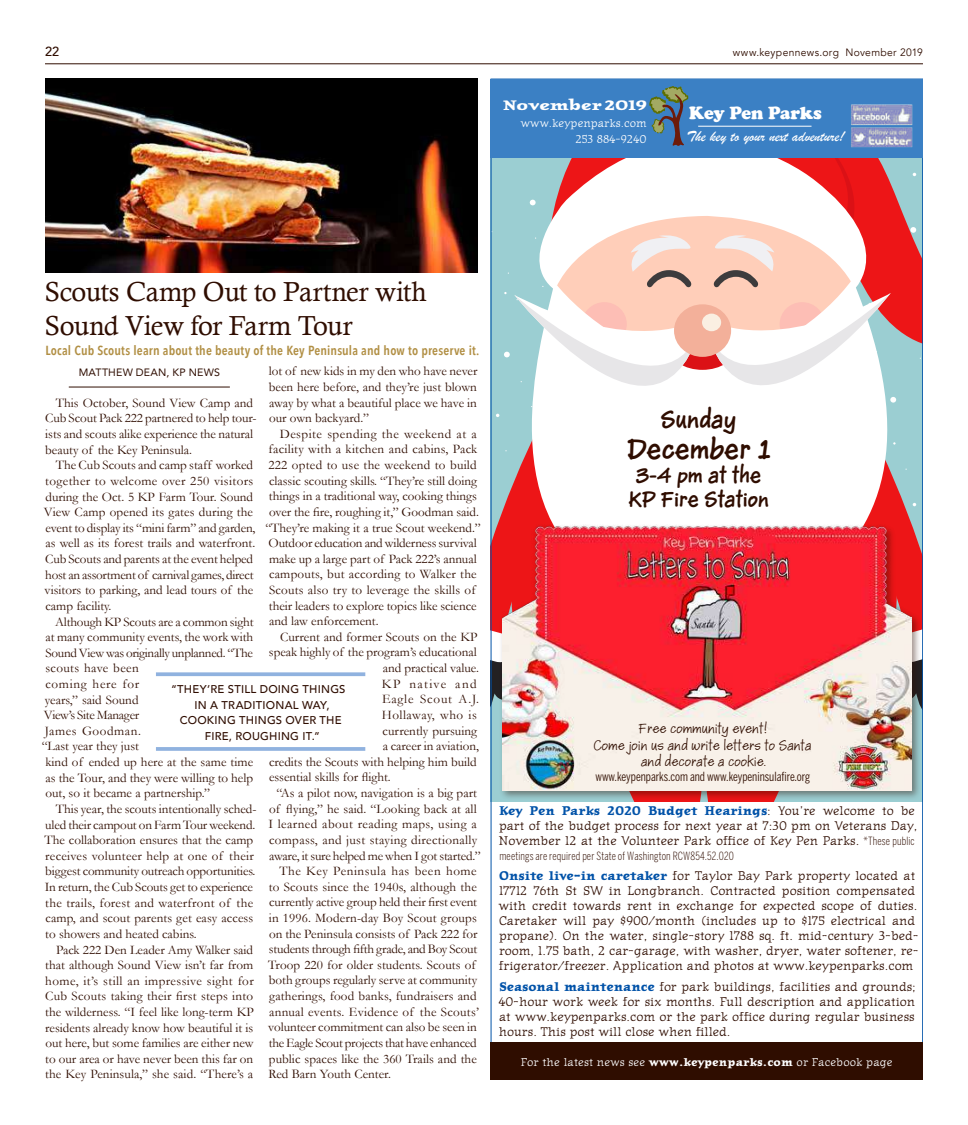
<style>
.page{position:relative;width:968px;height:1125px;background:#fff}
.page>*{position:absolute;margin:0;border:0;box-sizing:border-box;transform-origin:0 0}
.t1{font:27.5px/33.8px "Calisto";letter-spacing:-.015em;color:#2f0d00}
.t2{font:700 26.25px "Janie Hmk";color:#2f0d00}
.t3{font:700 22.5px "Janie Hmk";color:#2f0d00}
.t4{font:700 20px/24px "Janie Hmk";color:#2f0d00;text-align:center}
.t5{font:900 18.25px "Cooper";letter-spacing:-.01em;color:#fff}
.t6{font:800 16.25px "Journal";letter-spacing:-.035em;color:#fff}
.t7{font:15.5px "Brush Script";color:#fff}
.t8{font:13.75px/16.5px "Janie Hmk";color:#2f0d00;text-align:center}
.t9{font:13.12px/15.6px "Garamond";color:#2f0d00}
.t10{font:13.12px "Garamond";letter-spacing:-.02em;color:#2f0d00}
.t11{font:600 13.12px "Avenir Next Condensed";letter-spacing:.01em;color:#b18f44}
.t12{font:13.12px "Garamond";letter-spacing:.04em;color:#2f0d00}
.t13{font:13.12px "Garamond";letter-spacing:.025em;color:#2f0d00}
.t14{font:13.12px "Garamond";letter-spacing:.02em;color:#2f0d00}
.t15{font:13.12px "Garamond";letter-spacing:.03em;color:#2f0d00}
.t16{font:13.12px "Garamond";letter-spacing:.06em;color:#2f0d00}
.t17{font:13.12px "Garamond";letter-spacing:.105em;color:#2f0d00}
.t18{font:500 13.12px "Avenir";color:#2f0d00}
.t19{font:12.5px/15px "Journal Text";color:#2f0d00}
.t20{font:700 12.5px "Journal";color:#0152a8}
.t21{font:12.5px "Benton Sans Comp";color:#2f0d00}
.t22{font:11.25px/16.2px "Journal Text";letter-spacing:.01em;color:#fff;text-align:right}
.t23{font:500 11.25px "Avenir";letter-spacing:.02em;color:#2f0d00}
.t24{font:300 extra-condensed 11.25px "Benton Sans";letter-spacing:.01em;color:#2f0d00}
.t25{font:10.62px "Avenir";letter-spacing:.035em;color:#2f0d00}
.t26{font:10.62px "Avenir";letter-spacing:.015em;color:#2f0d00}
.s1{font-family:"Journal Text";font-weight:400;color:#2f0d00}
.s2{font-family:"Benton Sans";font-weight:300;font-stretch:extra-condensed;font-size:11.25px}
.s3{font-family:"Journal";font-weight:700;color:#0152a8}
.s4{font-family:"Journal";font-weight:700}
</style>
<div class="page">
<hr style="left:45px;top:64px;width:877px;height:1px;background:#2f0d00">
<hr style="left:69px;top:387px;width:161px;height:1px;background:#2f0d00">
<svg style="left:156px;top:672px;width:209px;height:4px"></svg>
<svg style="left:156px;top:747px;width:209px;height:4px"></svg>
<img style="left:45px;top:79px;width:432px;height:193px">
<div style="left:490px;top:79px;width:432px;height:79px;background:#3b80c4"></div>
<svg style="left:490px;top:86px;width:432px;height:716px"></svg>
<hr style="left:698px;top:126px;width:113px;height:1px;background:#fff">
<div style="left:490px;top:1043px;width:432px;height:37px;background:#2f0d00"></div>
<div style="left:498px;top:524px;width:424px;height:277px;background:#2f0d00;opacity:.45"></div>
<img style="left:502px;top:501px;width:409px;height:290px">
<p class="t18" style="left:45px;top:40px;width:16px">22</p>
<p class="t25" style="left:732px;top:46px;width:192px">www.keypennews.org November 2019</p>
<p class="t6" style="left:503px;top:96px;width:146px">November2019</p>
<p class="t22" style="left:520px;top:115px;width:128px">www.keypenparks.com<br>253 884-9240</p>
<h3 class="t5" style="left:689px;top:103px;width:134px">Key Pen Parks</h3>
<p class="t7" style="left:687px;top:127px;width:159px">The key to your next adventure!</p>
<h1 class="t1" style="left:45px;top:275px;width:383px">Scouts Camp Out to Partner with<br>Sound View for Farm Tour</h1>
<p class="t11" style="left:45px;top:339px;width:435px">Local Cub Scouts learn about the beauty of the Key Peninsula and how to preserve it.</p>
<p class="t26" style="left:79px;top:363px;width:143px">MATTHEW DEAN, KP NEWS</p>
<p class="t9" style="left:45px;top:395px;width:213px;text-indent:11px">This October, Sound View Camp and Cub Scout Pack 222 partnered to help tour&shy;ists and scouts alike experience the natural beauty of the Key Peninsula.</p>
<p class="t9" style="left:44px;top:457px;width:213px;text-indent:12px">The Cub Scouts and camp staff worked together to welcome over 250 visitors during the Oct. 5 KP Farm Tour. Sound View Camp opened its gates during the event to display its “mini farm” and garden, as well as its forest trails and waterfront.<br>Cub Scouts and parents at the event helped host an assortment of carnival games, direct visitors to parking, and lead tours of the camp facility.</p>
<p class="t9" style="left:42px;top:613px;width:213px;text-indent:13px">Although KP Scouts are a common sight at many community events, the work with<br>Sound View was originally unplanned. “The scouts have been<br>coming here for<br>years,” said Sound<br>View’s Site Manager<br>James Goodman.<br>“Last year they just<br>kind of ended up here at the same time as the Tour, and they were willing to help out, so it became a partnership.”</p>
<p class="t9" style="left:45px;top:801px;width:213px;text-indent:11px">This year, the scouts intentionally sched&shy;uled their campout on Farm Tour weekend.<br>The collaboration ensures that the camp receives volunteer help at one of their biggest community outreach opportunities.<br>In return, the Cub Scouts get to experience the trails, forest and waterfront of the camp, and scout parents get easy access to showers and heated cabins.</p>
<p class="t9" style="left:45px;top:941px;width:210px;text-align:justify;text-indent:11px">Pack 222 Den Leader Amy Walker said that although Sound View isn’t far from home, it’s still an impressive sight for Cub Scouts taking their first steps into the wilderness. “I feel like long-term KP residents already know how beautiful it is out here, but some families are either new to our area or have never been this far on the Key Peninsula,” she said. “There’s a</p>
<p class="t9" style="left:269px;top:363px;width:210px;text-align:justify">lot of new kids in my den who have never been here before, and they’re just blown away by what a beautiful place we have in our own backyard.”</p>
<p class="t9" style="left:265px;top:426px;width:217px;text-indent:14px">Despite spending the weekend at a facility with a kitchen and cabins, Pack 222 opted to use the weekend to build classic scouting skills. “They’re still doing things in a traditional way, cooking things over the fire, roughing it,” Goodman said. “They’re making it a true Scout weekend.” Outdoor education and wilderness survival make up a large part of Pack 222’s annual campouts, but according to Walker the Scouts also try to leverage the skills of their leaders to explore topics like science and law enforcement.</p>
<p class="t9" style="left:280px;top:629px;width:199px">Current and former Scouts on the KP</p>
<p class="t9" style="left:269px;top:644px;width:209px">speak highly of the program’s educational</p>
<p class="t9" style="left:382px;top:660px;width:98px">and practical value.</p>
<p class="t17" style="left:382px;top:675px;width:96px">KP native and</p>
<p class="t16" style="left:382px;top:690px;width:98px">Eagle Scout A.J.</p>
<p class="t12" style="left:382px;top:706px;width:96px">Hollaway, who is</p>
<p class="t9" style="left:382px;top:722px;width:96px">currently pursuing</p>
<p class="t9" style="left:382px;top:738px;width:98px">a career in aviation,</p>
<p class="t9" style="left:269px;top:754px;width:209px">credits the Scouts with helping him build</p>
<p class="t9" style="left:269px;top:769px;width:123px">essential skills for flight.</p>
<p class="t9" style="left:276px;top:785px;width:202px">“As a pilot now, navigation is a big part</p>
<p class="t9" style="left:269px;top:800px;width:209px">of flying,” he said. “Looking back at all</p>
<p class="t15" style="left:268px;top:815px;width:210px">I learned about reading maps, using a</p>
<p class="t13" style="left:269px;top:831px;width:210px">compass, and just staying directionally</p>
<p class="t9" style="left:269px;top:847px;width:213px">aware, it sure helped me when I got started.”</p>
<p class="t12" style="left:279px;top:862px;width:199px">The Key Peninsula has been home</p>
<p class="t9" style="left:269px;top:879px;width:209px">to Scouts since the 1940s, although the</p>
<p class="t9" style="left:269px;top:894px;width:210px">currently active group held their first event</p>
<p class="t9" style="left:269px;top:910px;width:209px">in 1996. Modern-day Boy Scout groups</p>
<p class="t9" style="left:269px;top:925px;width:210px">on the Peninsula consists of Pack 222 for</p>
<p class="t10" style="left:269px;top:940px;width:210px">students through fifth grade, and Boy Scout</p>
<p class="t9" style="left:268px;top:957px;width:209px">Troop 220 for older students. Scouts of</p>
<p class="t9" style="left:269px;top:972px;width:210px">both groups regularly serve at community</p>
<p class="t9" style="left:269px;top:988px;width:209px">gatherings, food banks, fundraisers and</p>
<p class="t14" style="left:269px;top:1003px;width:211px">annual events. Evidence of the Scouts’</p>
<p class="t9" style="left:268px;top:1019px;width:210px">volunteer commitment can also be seen in</p>
<p class="t10" style="left:269px;top:1034px;width:209px">the Eagle Scout projects that have enhanced</p>
<p class="t9" style="left:269px;top:1050px;width:209px">public spaces like the 360 Trails and the</p>
<p class="t9" style="left:268px;top:1066px;width:124px">Red Barn Youth Center.</p>
<p class="t23" style="left:171px;top:679px;width:176px">“THEY’RE STILL DOING THINGS</p>
<p class="t23" style="left:194px;top:695px;width:136px">IN A TRADITIONAL WAY,</p>
<p class="t23" style="left:180px;top:711px;width:163px">COOKING THINGS OVER THE</p>
<p class="t23" style="left:205px;top:726px;width:117px">FIRE, ROUGHING IT.”</p>
<h3 class="t3" style="left:661px;top:404px;width:77px">Sunday</h3>
<h2 class="t2" style="left:628px;top:432px;width:144px">December 1</h2>
<h3 class="t4" style="left:628px;top:464px;width:142px">3-4 pm at the<br>KP Fire Station</h3>
<p class="t8" style="left:593px;top:721px;width:219px">Free community event!<br>Come join us and write letters to Santa and decorate a cookie.</p>
<p class="t21" style="left:595px;top:769px;width:216px">www.keypenparks.com and www.keypeninsulafire.org</p>
<p class="t20" style="left:499px;top:802px;width:417px">Key Pen Parks 2020 Budget Hearings<span class="s1">: You’re welcome to be</span></p>
<p class="t19" style="left:499px;top:818px;width:420px">part of the budget process for next year at 7:30 pm on Veterans Day,<br>November 12 at the Volunteer Park office of Key Pen Parks. <span class="s2">*These public</span></p>
<p class="t24" style="left:499px;top:849px;width:236px">meetings are required per State of Washington RCW854.52.020</p>
<p class="t19" style="left:498px;top:868px;width:421px"><span class="s3">Onsite live-in caretaker</span> for Taylor Bay Park property located at 17712 76th St SW in Longbranch. Contracted position compensated with credit towards rent in exchange for expected scope of duties.<br>Caretaker will pay $900/month (includes up to $175 electrical and propane). On the water, single-story 1788 sq. ft. mid-century 3-bed&shy;room, 1.75 bath, 2 car-garage, with washer, dryer, water softener, re&shy;frigerator/freezer. Application and photos at www.keypenparks.com</p>
<p class="t19" style="left:498px;top:979px;width:419px;text-align:justify"><span class="s3">Seasonal maintenance</span> for park buildings, facilities and grounds; 40-hour work week for six months. Full description and application at www.keypenparks.com or the park office during regular business hours. This post will close when filled.</p>
<p class="t22" style="left:521px;top:1054px;width:373px">For the latest news see <span class="s4">www.keypenparks.com</span> or Facebook page</p>
</div>
